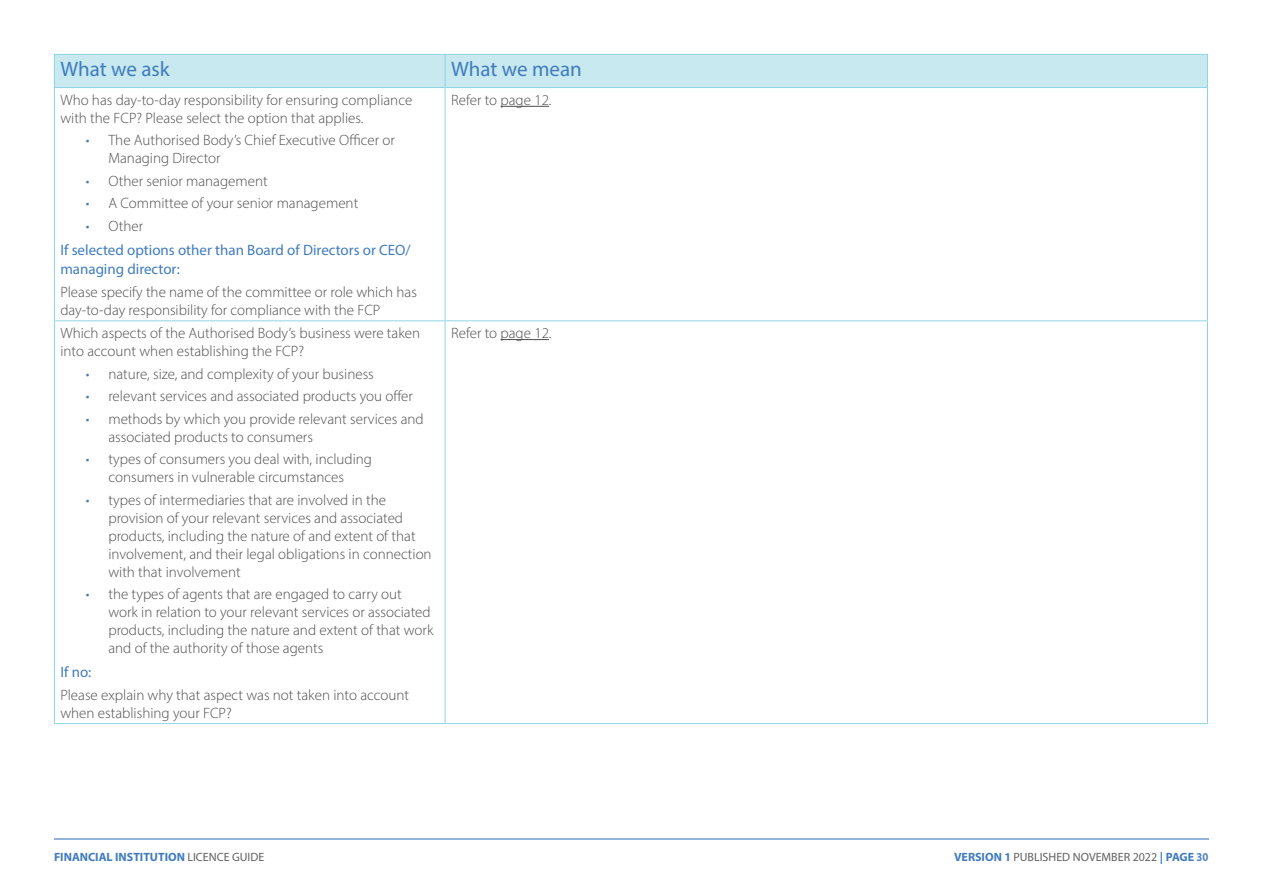
<style>
.page{position:relative;width:1263px;height:893px;background:#fff}
.page>*{position:absolute;margin:0;border:0;box-sizing:border-box;transform-origin:0 0}
.t1{font:21px "Myriad Pro";color:#407bbf}
.t2{font:300 15px/18px "Myriad Pro";color:#4d4d4d}
.t3{font:15px/19.5px "Myriad Pro";color:#407bbf}
.t4{font:12px "Myriad Pro";color:#616161}
.t5{font:700 12px "Myriad Pro";color:#407bbf}
.s1{color:#407bbf}
.s2{font-weight:400;color:#616161}
.s3{font-weight:700;color:#407bbf}
.s4{font-weight:700;color:#5484c4}
</style>
<div class="page">
<hr style="left:54px;top:838px;width:1155px;height:1px;background:#407bbf">
<div style="left:55px;top:55px;width:1152px;height:32px;background:#c7e9ef"></div>
<hr style="left:54px;top:54px;width:391px;height:1px;background:#8ed5e1">
<hr style="left:54px;top:55px;width:1px;height:32px;background:#8ed5e1">
<hr style="left:445px;top:54px;width:763px;height:1px;background:#8ed5e1">
<hr style="left:445px;top:55px;width:1px;height:32px;background:#8ed5e1">
<hr style="left:1207px;top:55px;width:1px;height:32px;background:#8ed5e1">
<hr style="left:54px;top:87px;width:391px;height:1px;background:#8ed5e1">
<hr style="left:54px;top:88px;width:1px;height:232px;background:#8ed5e1">
<hr style="left:445px;top:87px;width:763px;height:1px;background:#8ed5e1">
<hr style="left:445px;top:88px;width:1px;height:232px;background:#8ed5e1">
<hr style="left:1207px;top:88px;width:1px;height:232px;background:#8ed5e1">
<hr style="left:54px;top:320px;width:391px;height:1px;background:#8ed5e1">
<hr style="left:54px;top:321px;width:1px;height:402px;background:#8ed5e1">
<hr style="left:445px;top:320px;width:763px;height:1px;background:#8ed5e1">
<hr style="left:445px;top:321px;width:1px;height:402px;background:#8ed5e1">
<hr style="left:1207px;top:321px;width:1px;height:402px;background:#8ed5e1">
<hr style="left:54px;top:723px;width:391px;height:1px;background:#8ed5e1">
<hr style="left:445px;top:723px;width:763px;height:1px;background:#8ed5e1">
<hr style="left:500px;top:106px;width:49px;height:1px;background:#4d4d4d">
<hr style="left:500px;top:339px;width:49px;height:1px;background:#4d4d4d">
<p class="t1" style="left:60px;top:56px;width:111px">What we ask</p>
<p class="t1" style="left:451px;top:56px;width:132px">What we mean</p>
<p class="t2" style="left:60px;top:91px;width:353px">Who has day-to-day responsibility for ensuring compliance with the FCP? Please select the option that applies.</p>
<p class="t2" style="left:108px;top:131px;width:288px;text-indent:-22px"><span class="s1">•</span> The Authorised Body’s Chief Executive Officer or<br>Managing Director</p>
<p class="t2" style="left:86px;top:172px;width:183px"><span class="s1">•</span> Other senior management</p>
<p class="t2" style="left:86px;top:194px;width:274px"><span class="s1">•</span> A Committee of your senior management</p>
<p class="t2" style="left:86px;top:217px;width:59px"><span class="s1">•</span> Other</p>
<p class="t3" style="left:60px;top:240px;width:352px">If selected options other than Board of Directors or CEO/ managing director:</p>
<p class="t2" style="left:60px;top:283px;width:358px">Please specify the name of the committee or role which has day-to-day responsibility for compliance with the FCP</p>
<p class="t2" style="left:451px;top:91px;width:102px">Refer to page 12.</p>
<p class="t2" style="left:60px;top:324px;width:361px">Which aspects of the Authorised Body’s business were taken into account when establishing the FCP?</p>
<p class="t2" style="left:86px;top:364px;width:289px"><span class="s1">•</span> nature, size, and complexity of your business</p>
<p class="t2" style="left:86px;top:387px;width:329px"><span class="s1">•</span> relevant services and associated products you offer</p>
<p class="t2" style="left:108px;top:409px;width:317px;text-indent:-22px"><span class="s1">•</span> methods by which you provide relevant services and associated products to consumers</p>
<p class="t2" style="left:86px;top:450px;width:288px;text-align:center"><span class="s1">•</span> types of consumers you deal with, including consumers in vulnerable circumstances</p>
<p class="t2" style="left:108px;top:490px;width:325px;text-indent:-22px"><span class="s1">•</span> types of intermediaries that are involved in the provision of your relevant services and associated products, including the nature of and extent of that involvement, and their legal obligations in connection with that involvement</p>
<p class="t2" style="left:108px;top:585px;width:326px;text-indent:-22px"><span class="s1">•</span> the types of agents that are engaged to carry out work in relation to your relevant services or associated products, including the nature and extent of that work and of the authority of those agents</p>
<p class="t3" style="left:60px;top:662px;width:32px">If no:</p>
<p class="t2" style="left:60px;top:685px;width:350px">Please explain why that aspect was not taken into account when establishing your FCP?</p>
<p class="t2" style="left:451px;top:324px;width:102px">Refer to page 12.</p>
<p class="t5" style="left:54px;top:849px;width:212px">FINANCIAL INSTITUTION <span class="s2">LICENCE GUIDE</span></p>
<p class="t4" style="left:954px;top:849px;width:256px"><span class="s3">VERSION 1</span> PUBLISHED NOVEMBER 2022 <span class="s3">| PAGE</span> <span class="s4">30</span></p>
</div>
